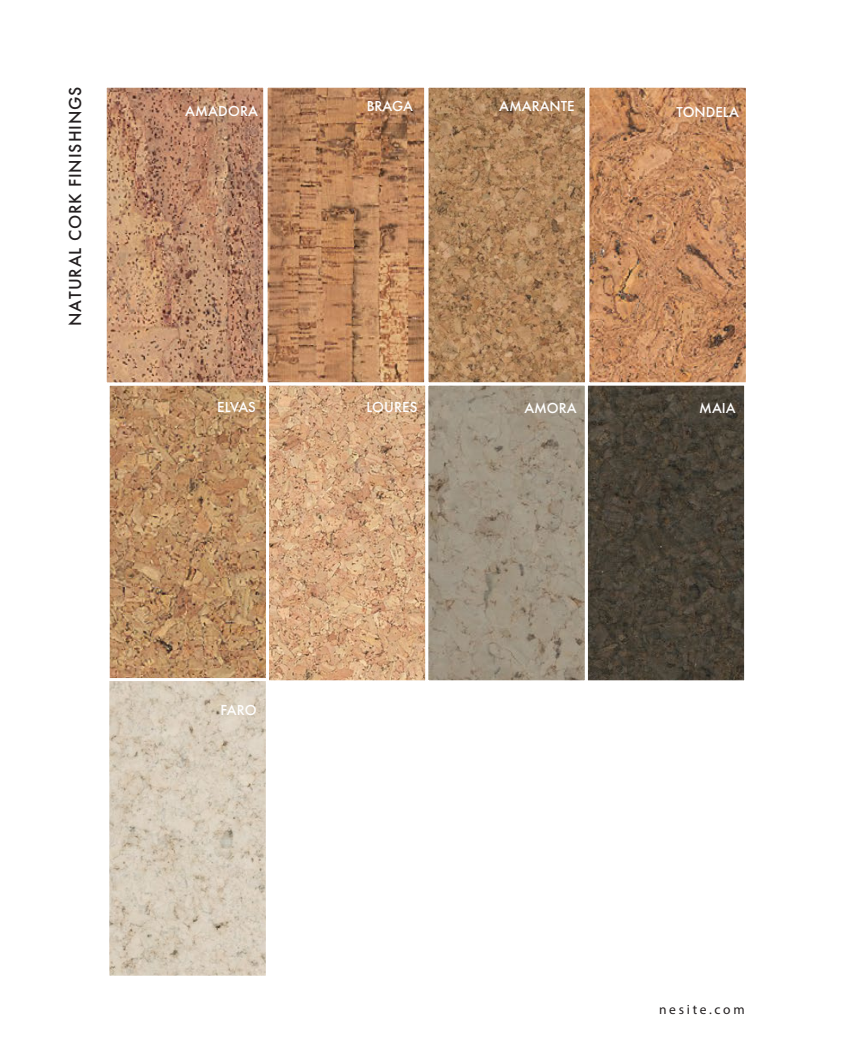
<style>
.page{position:relative;width:851px;height:1063px;background:#fff}
.page>*{position:absolute;margin:0;border:0;box-sizing:border-box;transform-origin:0 0}
.t1{font:500 18px "Futura PT";letter-spacing:.05em;color:#231f20}
.t2{font:500 15px "Futura PT";color:#fff}
.t3{font:13.5px "Myriad Pro";letter-spacing:.2em;color:#231f20}
</style>
<div class="page">
<img style="left:590px;top:89px;width:154px;height:292px">
<div style="left:586px;top:85px;width:162px;height:300px;border:3px solid #fff"></div>
<img style="left:429px;top:89px;width:155px;height:292px">
<div style="left:425px;top:85px;width:163px;height:300px;border:3px solid #fff"></div>
<img style="left:111px;top:387px;width:632px;height:292px">
<div style="left:107px;top:383px;width:162px;height:300px;border:3px solid #fff"></div>
<img style="left:108px;top:89px;width:315px;height:292px">
<div style="left:104px;top:85px;width:162px;height:300px;border:3px solid #fff"></div>
<div style="left:264px;top:85px;width:163px;height:300px;border:3px solid #fff"></div>
<img style="left:110px;top:682px;width:155px;height:293px">
<div style="left:106px;top:678px;width:163px;height:301px;border:3px solid #fff"></div>
<div style="left:266px;top:383px;width:162px;height:300px;border:3px solid #fff"></div>
<div style="left:584px;top:383px;width:163px;height:300px;border:3px solid #fff"></div>
<div style="left:425px;top:383px;width:162px;height:300px;border:3px solid #fff"></div>
<p class="t1" style="left:64px;top:326px;width:241px;rotate:-90deg">NATURAL CORK FINISHINGS</p>
<p class="t2" style="left:185px;top:102px;width:74px">AMADORA</p>
<p class="t2" style="left:366px;top:97px;width:48px">BRAGA</p>
<p class="t2" style="left:499px;top:97px;width:77px">AMARANTE</p>
<p class="t2" style="left:676px;top:103px;width:64px">TONDELA</p>
<p class="t2" style="left:217px;top:398px;width:40px">ELVAS</p>
<p class="t2" style="left:366px;top:398px;width:53px">LOURES</p>
<p class="t2" style="left:524px;top:399px;width:54px">AMORA</p>
<p class="t2" style="left:699px;top:399px;width:38px">MAIA</p>
<p class="t2" style="left:220px;top:701px;width:38px">FARO</p>
<p class="t3" style="left:659px;top:1001px;width:87px">nesite.com</p>
</div>
